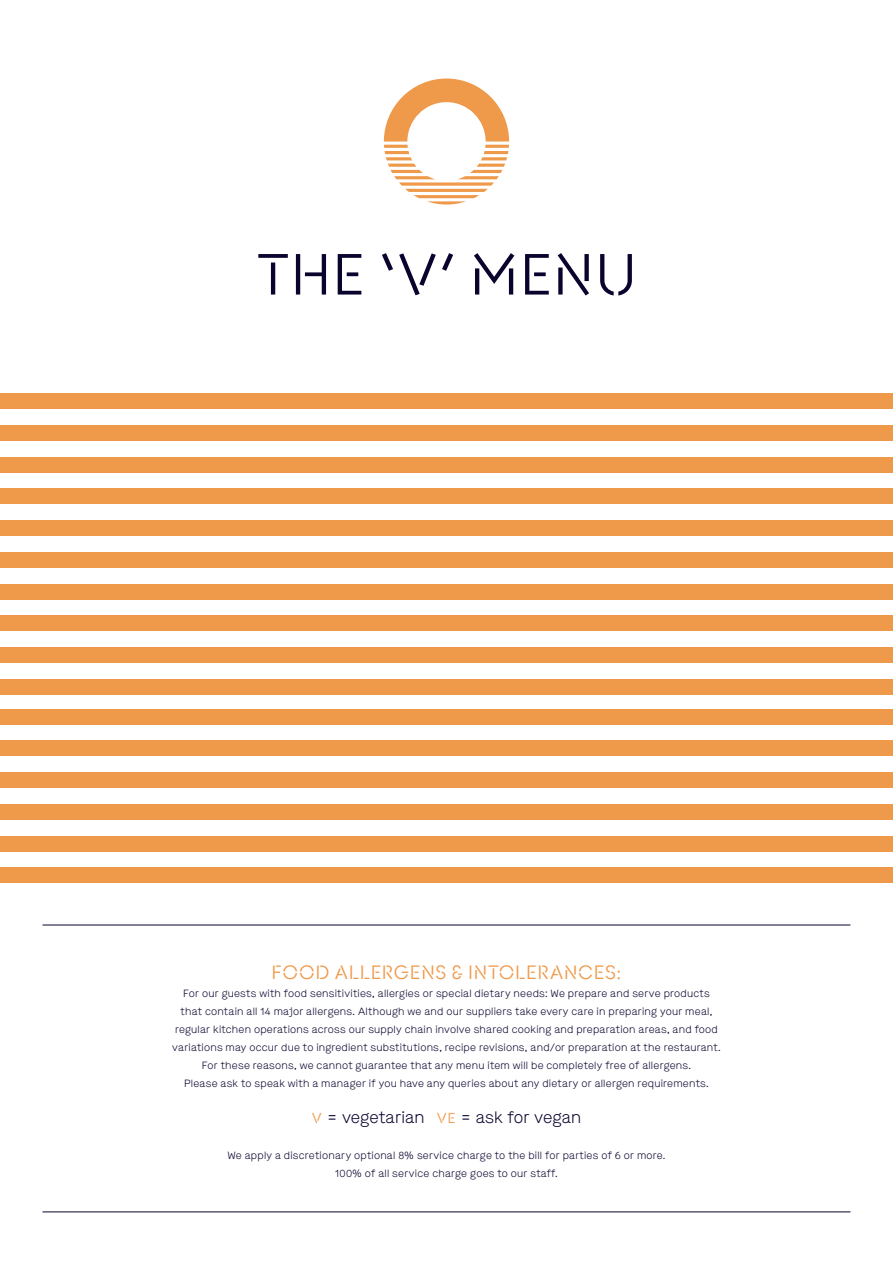
<style>
.page{position:relative;width:893px;height:1263px;background:#fff}
.page>*{position:absolute;margin:0;border:0;box-sizing:border-box;transform-origin:0 0}
.t1{font:54px "Ano Stencil";letter-spacing:.045em;color:#09042e}
.t2{font:18px "Ano Stencil";letter-spacing:.045em;color:#ef994a}
.t3{font:300 16.5px "Maison";color:#09042e}
.t4{font:300 10.5px/18px "Maison";letter-spacing:.02em;color:#09042e;text-align:center}
.s1{font-family:"Ano Stencil";font-weight:400;font-size:13.5px;color:#ef994a}
</style>
<div class="page">
<svg style="left:384px;top:79px;width:125px;height:126px"></svg>
<hr style="left:43px;top:925px;width:807px;height:1px;background:#09042e">
<hr style="left:43px;top:1211px;width:807px;height:1px;background:#09042e">
<div style="left:0;top:709px;width:893px;height:15px;background:#ef994a"></div>
<div style="left:0;top:740px;width:893px;height:16px;background:#ef994a"></div>
<div style="left:0;top:772px;width:893px;height:16px;background:#ef994a"></div>
<div style="left:0;top:804px;width:893px;height:16px;background:#ef994a"></div>
<div style="left:0;top:393px;width:893px;height:16px;background:#ef994a"></div>
<div style="left:0;top:425px;width:893px;height:16px;background:#ef994a"></div>
<div style="left:0;top:457px;width:893px;height:15px;background:#ef994a"></div>
<div style="left:0;top:488px;width:893px;height:16px;background:#ef994a"></div>
<div style="left:0;top:520px;width:893px;height:16px;background:#ef994a"></div>
<div style="left:0;top:552px;width:893px;height:16px;background:#ef994a"></div>
<div style="left:0;top:584px;width:893px;height:15px;background:#ef994a"></div>
<div style="left:0;top:615px;width:893px;height:16px;background:#ef994a"></div>
<div style="left:0;top:647px;width:893px;height:16px;background:#ef994a"></div>
<div style="left:0;top:679px;width:893px;height:16px;background:#ef994a"></div>
<div style="left:0;top:836px;width:893px;height:15px;background:#ef994a"></div>
<div style="left:0;top:867px;width:893px;height:16px;background:#ef994a"></div>
<p class="t1" style="left:257px;top:240px;width:381px">THE ‘V’ MENU</p>
<p class="t2" style="left:272px;top:960px;width:351px">FOOD ALLERGENS &amp; INTOLERANCES:</p>
<p class="t4" style="left:172px;top:984px;width:550px">For our guests with food sensitivities, allergies or special dietary needs: We prepare and serve products that contain all 14 major allergens. Although we and our suppliers take every care in preparing your meal, regular kitchen operations across our supply chain involve shared cooking and preparation areas, and food variations may occur due to ingredient substitutions, recipe revisions, and/or preparation at the restaurant.<br>For these reasons, we cannot guarantee that any menu item will be completely free of allergens.<br>Please ask to speak with a manager if you have any queries about any dietary or allergen requirements.</p>
<p class="t3" style="left:312px;top:1106px;width:271px"><span class="s1">V</span> = vegetarian <span class="s1">VE</span> = ask for vegan</p>
<p class="t4" style="left:227px;top:1146px;width:440px">We apply a discretionary optional 8% service charge to the bill for parties of 6 or more.<br>100% of all service charge goes to our staff.</p>
</div>
